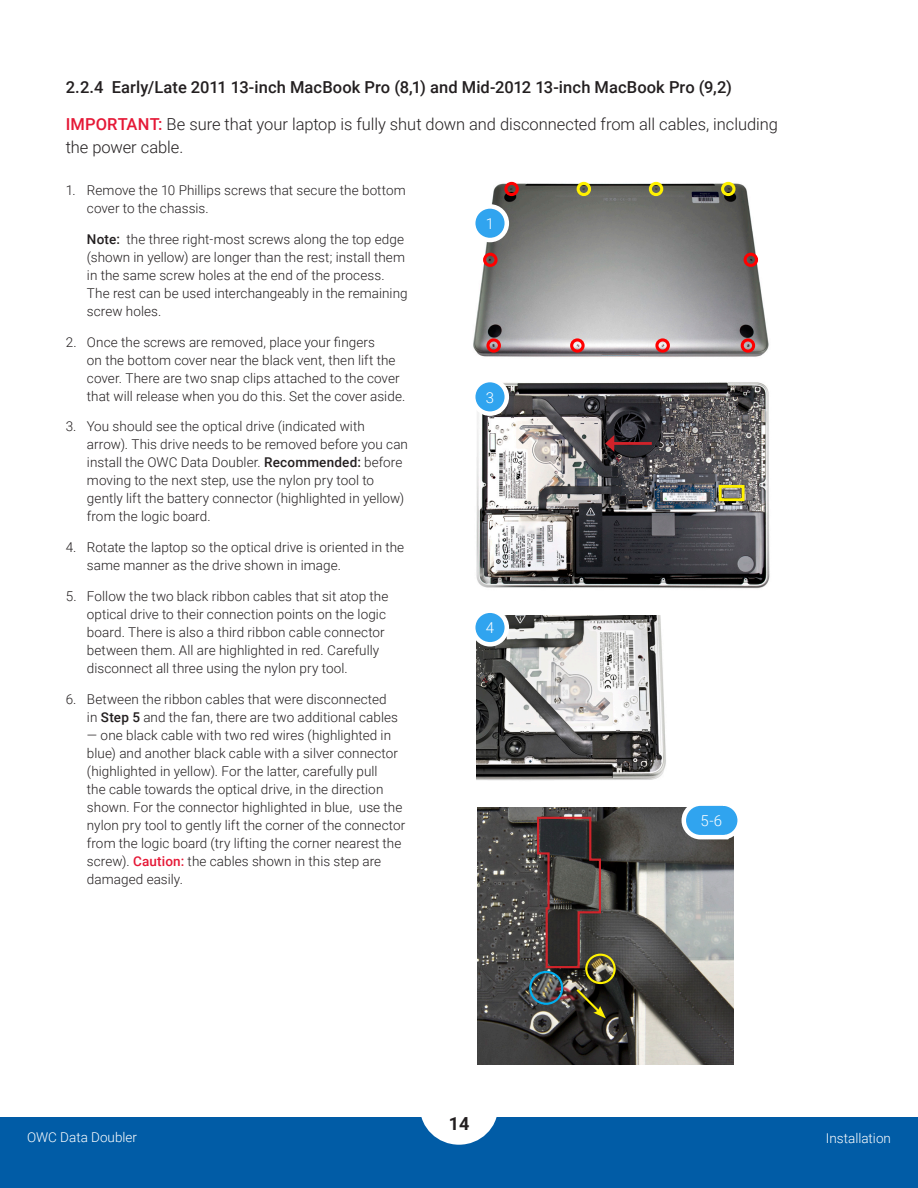
<style>
.page{position:relative;width:918px;height:1188px;background:#fff}
.page>*{position:absolute;margin:0;border:0;box-sizing:border-box;transform-origin:0 0}
.t1{font:700 18px "Roboto";color:#231f20}
.Subhead{font:300 16.5px/22.5px "Roboto";letter-spacing:-.005em;color:#231f20}
.Subhead-2{font:500 16.5px "Roboto";letter-spacing:.005em;color:#231f20}
.t2{font:300 15px "Roboto";color:#fff}
.Number_List{font:300 13.5px/18px "Roboto";letter-spacing:.005em;color:#231f20}
.t3{font:300 13.5px "Roboto";color:#fff}
.s1{font-weight:500;color:#e51836}
.s2{font-weight:500}
</style>
<div class="page">
<div style="left:0;top:1118px;width:918px;height:70px;background:#015ca6"></div>
<div style="left:420px;top:1069px;width:78px;height:76px;background:#fff;border-radius:50%"></div>
<img style="left:473px;top:181px;width:296px;height:176px">
<div style="left:504px;top:182px;width:15px;height:14px;border:3px solid #f00;border-radius:50%"></div>
<div style="left:577px;top:182px;width:14px;height:14px;border:3px solid #fff101;border-radius:50%"></div>
<div style="left:649px;top:182px;width:14px;height:14px;border:3px solid #fff101;border-radius:50%"></div>
<div style="left:721px;top:182px;width:15px;height:14px;border:3px solid #fff101;border-radius:50%"></div>
<div style="left:483px;top:253px;width:15px;height:14px;border:3px solid #f00;border-radius:50%"></div>
<div style="left:486px;top:338px;width:15px;height:15px;border:3px solid #f00;border-radius:50%"></div>
<div style="left:570px;top:338px;width:15px;height:15px;border:3px solid #f00;border-radius:50%"></div>
<div style="left:655px;top:338px;width:15px;height:15px;border:3px solid #f00;border-radius:50%"></div>
<div style="left:741px;top:338px;width:14px;height:15px;border:3px solid #f00;border-radius:50%"></div>
<div style="left:744px;top:253px;width:14px;height:14px;border:3px solid #f00;border-radius:50%"></div>
<img style="left:477px;top:616px;width:189px;height:165px">
<img style="left:476px;top:382px;width:294px;height:207px">
<hr style="left:612px;top:442px;width:40px;height:3px;background:#d1232a">
<svg style="left:605px;top:435px;width:9px;height:17px"></svg>
<div style="left:719px;top:485px;width:26px;height:16px;border:3px solid #fff101"></div>
<img style="left:478px;top:808px;width:256px;height:256px">
<svg style="left:574px;top:987px;width:32px;height:31px"></svg>
<div style="left:585px;top:954px;width:31px;height:30px;border:2px solid #fff101;border-radius:50%"></div>
<div style="left:529px;top:971px;width:34px;height:34px;border:2px solid #00aeef;border-radius:50%"></div>
<svg style="left:536px;top:816px;width:66px;height:153px;background:#4b3d3a"></svg>
<svg style="left:473px;top:206px;width:34px;height:34px"></svg>
<div style="left:471px;top:204px;width:38px;height:38px;border:4px solid #fff;border-radius:50%"></div>
<svg style="left:473px;top:380px;width:34px;height:34px"></svg>
<div style="left:471px;top:378px;width:38px;height:38px;border:4px solid #fff;border-radius:50%"></div>
<svg style="left:473px;top:611px;width:34px;height:33px"></svg>
<div style="left:471px;top:608px;width:38px;height:39px;border:4px solid #fff;border-radius:50%"></div>
<svg style="left:679px;top:805px;width:59px;height:37px"></svg>
<p class="Subhead-2" style="left:66px;top:76px;width:668px">2.2.4 Early/Late 2011 13-inch MacBook Pro (8,1) and Mid-2012 13-inch MacBook Pro (9,2)</p>
<p class="Subhead" style="left:66px;top:112px;width:714px"><span class="s1">IMPORTANT:</span> Be sure that your laptop is fully shut down and disconnected from all cables, including the power cable.</p>
<p class="Number_List" style="left:87px;top:181px;width:320px;text-indent:-21px">1. Remove the 10 Phillips screws that secure the bottom cover to the chassis.</p>
<p class="Number_List" style="left:87px;top:230px;width:322px"><span class="s2">Note:</span> the three right-most screws along the top edge (shown in yellow) are longer than the rest; install them in the same screw holes at the end of the process.<br>The rest can be used interchangeably in the remaining screw holes.</p>
<p class="Number_List" style="left:87px;top:332px;width:320px;text-indent:-21px">2. Once the screws are removed, place your fingers<br>on the bottom cover near the black vent, then lift the cover. There are two snap clips attached to the cover that will release when you do this. Set the cover aside.</p>
<p class="Number_List" style="left:87px;top:417px;width:323px;text-indent:-21px">3. You should see the optical drive (indicated with arrow). This drive needs to be removed before you can install the OWC Data Doubler. <span class="s2">Recommended:</span> before moving to the next step, use the nylon pry tool to gently lift the battery connector (highlighted in yellow) from the logic board.</p>
<p class="Number_List" style="left:87px;top:538px;width:319px;text-indent:-21px">4. Rotate the laptop so the optical drive is oriented in the same manner as the drive shown in image.</p>
<p class="Number_List" style="left:87px;top:587px;width:303px;text-indent:-21px">5. Follow the two black ribbon cables that sit atop the optical drive to their connection points on the logic board. There is also a third ribbon cable connector between them. All are highlighted in red. Carefully disconnect all three using the nylon pry tool.</p>
<p class="Number_List" style="left:87px;top:689px;width:313px;text-indent:-21px">6. Between the ribbon cables that were disconnected in <span class="s2">Step 5</span> and the fan, there are two additional cables</p>
<p class="Number_List" style="left:87px;top:725px;width:320px">— one black cable with two red wires (highlighted in blue) and another black cable with a silver connector (highlighted in yellow). For the latter, carefully pull<br>the cable towards the optical drive, in the direction shown. For the connector highlighted in blue, use the nylon pry tool to gently lift the corner of the connector from the logic board (try lifting the corner nearest the screw). <span class="s1">Caution:</span> the cables shown in this step are damaged easily.</p>
<p class="t2" style="left:486px;top:213px;width:10px">1</p>
<p class="t2" style="left:486px;top:387px;width:10px">3</p>
<p class="t2" style="left:486px;top:618px;width:10px">4</p>
<p class="t2" style="left:700px;top:810px;width:23px">5-6</p>
<h1 class="t1" style="left:449px;top:1111px;width:22px">14</h1>
<p class="t3" style="left:27px;top:1128px;width:112px">OWC Data Doubler</p>
<p class="t3" style="left:826px;top:1128px;width:67px">Installation</p>
</div>
